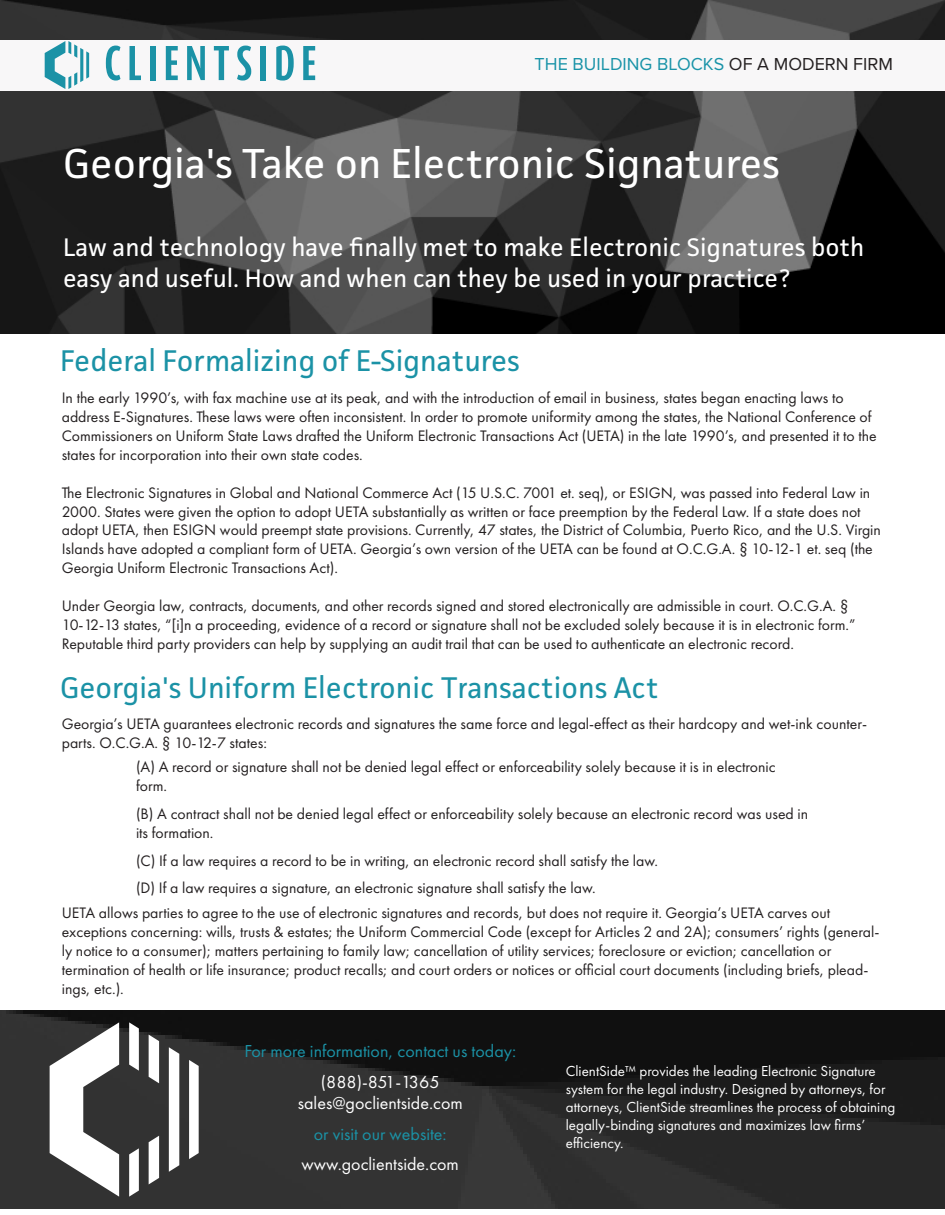
<style>
.page{position:relative;width:945px;height:1215px;background:#fff}
.page>*{position:absolute;margin:0;border:0;box-sizing:border-box;transform-origin:0 0}
.t1{font:42px "Facit";color:#fff}
.t2{font:30px "Facit";color:#1b92a6}
.t3{font:25.5px/30.6px "Facit";color:#fff}
.t4{font:18px/21.6px "Futura PT";color:#fff;text-align:center}
.t5{font:18px "Futura PT";color:#1b92a6}
.t6{font:18px "Proxima Nova";color:#1993a8}
.t7{font:15.75px/18.9px "Futura PT";color:#231f20}
.t8{font:15px/18px "Futura PT";color:#fff}
.s1{color:#231f20}
</style>
<div class="page">
<img style="left:0;top:0;width:945px;height:333px">
<img style="left:0;top:1011px;width:945px;height:197px">
<svg style="left:50px;top:1022px;width:69px;height:175px"></svg>
<svg style="left:149px;top:1035px;width:10px;height:48px"></svg>
<svg style="left:169px;top:1047px;width:10px;height:125px"></svg>
<svg style="left:149px;top:1136px;width:10px;height:48px"></svg>
<svg style="left:189px;top:1060px;width:10px;height:99px"></svg>
<svg style="left:129px;top:1022px;width:10px;height:49px"></svg>
<svg style="left:129px;top:1148px;width:10px;height:49px"></svg>
<div style="left:1px;top:40px;width:944px;height:51px;background:#f8f7f8"></div>
<svg style="left:45px;top:41px;width:44px;height:48px"></svg>
<svg style="left:106px;top:46px;width:14px;height:35px"></svg>
<svg style="left:130px;top:46px;width:11px;height:34px"></svg>
<div style="left:150px;top:46px;width:6px;height:34px;background:#1b92a6"></div>
<svg style="left:166px;top:46px;width:12px;height:34px"></svg>
<svg style="left:187px;top:46px;width:18px;height:34px"></svg>
<svg style="left:214px;top:46px;width:15px;height:34px"></svg>
<svg style="left:237px;top:46px;width:14px;height:35px"></svg>
<div style="left:261px;top:46px;width:5px;height:34px;background:#1b92a6"></div>
<svg style="left:276px;top:46px;width:18px;height:35px"></svg>
<svg style="left:303px;top:46px;width:12px;height:34px"></svg>
<p class="t6" style="left:535px;top:54px;width:360px">THE BUILDING BLOCKS <span class="s1">OF A MODERN FIRM</span></p>
<h1 class="t1" style="left:63px;top:137px;width:718px">Georgia's Take on Electronic Signatures</h1>
<h3 class="t3" style="left:63px;top:231px;width:803px">Law and technology have finally met to make Electronic Signatures both easy and useful. How and when can they be used in your practice?</h3>
<h2 class="t2" style="left:60px;top:342px;width:461px">Federal Formalizing of E-Signatures</h2>
<p class="t7" style="left:62px;top:388px;width:816px">In the early 1990’s, with fax machine use at its peak, and with the introduction of email in business, states began enacting laws to address E-Signatures. These laws were often inconsistent. In order to promote uniformity among the states, the National Conference of Commissioners on Uniform State Laws drafted the Uniform Electronic Transactions Act (UETA) in the late 1990’s, and presented it to the states for incorporation into their own state codes.</p>
<p class="t7" style="left:62px;top:483px;width:821px">The Electronic Signatures in Global and National Commerce Act (15 U.S.C. 7001 et. seq), or ESIGN, was passed into Federal Law in 2000. States were given the option to adopt UETA substantially as written or face preemption by the Federal Law. If a state does not adopt UETA, then ESIGN would preempt state provisions. Currently, 47 states, the District of Columbia, Puerto Rico, and the U.S. Virgin Islands have adopted a compliant form of UETA. Georgia’s own version of the UETA can be found at O.C.G.A. § 10-12-1 et. seq (the Georgia Uniform Electronic Transactions Act).</p>
<p class="t7" style="left:62px;top:596px;width:795px">Under Georgia law, contracts, documents, and other records signed and stored electronically are admissible in court. O.C.G.A. §<br>10-12-13 states, “[i]n a proceeding, evidence of a record or signature shall not be excluded solely because it is in electronic form.”<br>Reputable third party providers can help by supplying an audit trail that can be used to authenticate an electronic record.</p>
<h2 class="t2" style="left:60px;top:669px;width:600px">Georgia's Uniform Electronic Transactions Act</h2>
<p class="t7" style="left:62px;top:714px;width:807px">Georgia’s UETA guarantees electronic records and signatures the same force and legal-effect as their hardcopy and wet-ink counter&shy;parts. O.C.G.A. § 10-12-7 states:</p>
<p class="t7" style="left:136px;top:757px;width:641px">(A) A record or signature shall not be denied legal effect or enforceability solely because it is in electronic form.</p>
<p class="t7" style="left:136px;top:804px;width:674px">(B) A contract shall not be denied legal effect or enforceability solely because an electronic record was used in its formation.</p>
<p class="t7" style="left:136px;top:846px;width:524px;line-height:27.9px">(C) If a law requires a record to be in writing, an electronic record shall satisfy the law. (D) If a law requires a signature, an electronic signature shall satisfy the law.</p>
<p class="t7" style="left:62px;top:903px;width:819px">UETA allows parties to agree to the use of electronic signatures and records, but does not require it. Georgia’s UETA carves out exceptions concerning: wills, trusts &amp; estates; the Uniform Commercial Code (except for Articles 2 and 2A); consumers’ rights (general&shy;ly notice to a consumer); matters pertaining to family law; cancellation of utility services; foreclosure or eviction; cancellation or termination of health or life insurance; product recalls; and court orders or notices or official court documents (including briefs, plead&shy;ings, etc.).</p>
<p class="t5" style="left:244px;top:1040px;width:273px">For more information, contact us today:</p>
<p class="t4" style="left:298px;top:1071px;width:166px">(888)-851-1365 sales@goclientside.com</p>
<p class="t5" style="left:314px;top:1123px;width:134px">or visit our website:</p>
<p class="t4" style="left:302px;top:1153px;width:159px">www.goclientside.com</p>
<p class="t8" style="left:566px;top:1062px;width:331px">ClientSide™ provides the leading Electronic Signature system for the legal industry. Designed by attorneys, for attorneys, ClientSide streamlines the process of obtaining legally-binding signatures and maximizes law firms’ efficiency.</p>
</div>
